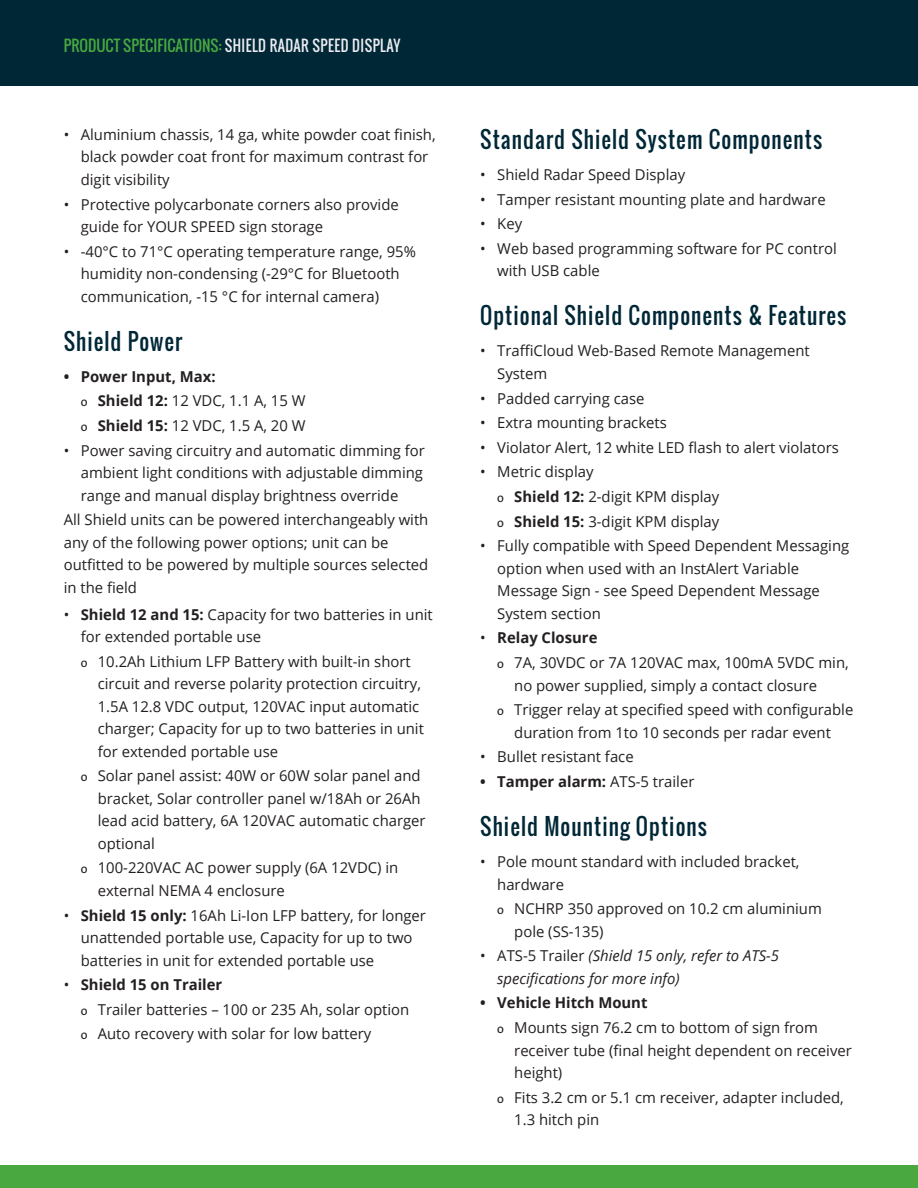
<style>
.page{position:relative;width:918px;height:1188px;background:#fff}
.page>*{position:absolute;margin:0;border:0;box-sizing:border-box;transform-origin:0 0}
.H2_15_20{font:22.5px "Oswald";letter-spacing:.05em;color:#002736;scale:.94 1}
.Body_Copy{font:15px/22.5px "Open Sans";color:#231f20}
.t1{font:700 15px "Open Sans";color:#231f20}
.t2{font:italic 15px/22.5px "Open Sans";color:#231f20}
.t3{font:15px "Oswald";color:#ededf2;scale:.94 1}
.s1{color:#49a83f}
.s2{font-family:"Bitter";font-size:12px}
.s3{font-weight:700}
.s4{font-weight:400}
.s5{font-style:normal}
</style>
<div class="page">
<div style="left:0;top:0;width:918px;height:86px;background:#002736"></div>
<div style="left:0;top:1165px;width:918px;height:23px;background:#49a83f"></div>
<p class="t3" style="left:64px;top:34px;width:360px"><span class="s1">PRODUCT SPECIFICATIONS:</span> SHIELD RADAR SPEED DISPLAY</p>
<p class="Body_Copy" style="left:81px;top:123px;width:356px;text-indent:-17px">• Aluminium chassis, 14 ga, white powder coat finish, black powder coat front for maximum contrast for digit visibility</p>
<p class="Body_Copy" style="left:81px;top:192px;width:320px;text-indent:-17px">• Protective polycarbonate corners also provide guide for YOUR SPEED sign storage</p>
<p class="Body_Copy" style="left:81px;top:240px;width:337px;text-indent:-17px">• -40°C to 71°C operating temperature range, 95% humidity non-condensing (-29°C for Bluetooth communication, -15 °C for internal camera)</p>
<p class="H2_15_20" style="left:64px;top:324px;width:128px">Shield Power</p>
<p class="t1" style="left:64px;top:366px;width:153px">• Power Input, Max:</p>
<p class="Body_Copy" style="left:81px;top:389px;width:226px"><span class="s2">o</span> <span class="s3">Shield 12:</span> 12 VDC, 1.1 A, 15 W</p>
<p class="Body_Copy" style="left:81px;top:414px;width:226px"><span class="s2">o</span> <span class="s3">Shield 15:</span> 12 VDC, 1.5 A, 20 W</p>
<p class="Body_Copy" style="left:81px;top:439px;width:346px;text-indent:-17px">• Power saving circuitry and automatic dimming for ambient light conditions with adjustable dimming range and manual display brightness override</p>
<p class="Body_Copy" style="left:64px;top:508px;width:366px">All Shield units can be powered interchangeably with any of the following power options; unit can be outfitted to be powered by multiple sources selected in the field</p>
<p class="Body_Copy" style="left:81px;top:602px;width:354px;text-indent:-17px">• <span class="s3">Shield 12 and 15:</span> Capacity for two batteries in unit for extended portable use</p>
<p class="Body_Copy" style="left:98px;top:650px;width:328px;text-indent:-17px"><span class="s2">o</span> 10.2Ah Lithium LFP Battery with built-in short circuit and reverse polarity protection circuitry, 1.5A 12.8 VDC output, 120VAC input automatic charger; Capacity for up to two batteries in unit for extended portable use</p>
<p class="Body_Copy" style="left:98px;top:764px;width:329px;text-indent:-17px"><span class="s2">o</span> Solar panel assist: 40W or 60W solar panel and bracket, Solar controller panel w/18Ah or 26Ah lead acid battery, 6A 120VAC automatic charger optional</p>
<p class="Body_Copy" style="left:98px;top:856px;width:302px;text-indent:-17px"><span class="s2">o</span> 100-220VAC AC power supply (6A 12VDC) in external NEMA 4 enclosure</p>
<p class="Body_Copy" style="left:81px;top:904px;width:347px;text-indent:-17px">• <span class="s3">Shield 15 only:</span> 16Ah Li-Ion LFP battery, for longer unattended portable use, Capacity for up to two batteries in unit for extended portable use</p>
<p class="t1" style="left:64px;top:974px;width:160px"><span class="s4">•</span> Shield 15 on Trailer</p>
<p class="Body_Copy" style="left:81px;top:998px;width:330px"><span class="s2">o</span> Trailer batteries – 100 or 235 Ah, solar option</p>
<p class="Body_Copy" style="left:81px;top:1022px;width:292px"><span class="s2">o</span> Auto recovery with solar for low battery</p>
<p class="H2_15_20" style="left:480px;top:122px;width:365px">Standard Shield System Components</p>
<p class="Body_Copy" style="left:480px;top:163px;width:206px">• Shield Radar Speed Display</p>
<p class="Body_Copy" style="left:480px;top:187px;width:347px">• Tamper resistant mounting plate and hardware</p>
<p class="Body_Copy" style="left:480px;top:212px;width:43px">• Key</p>
<p class="Body_Copy" style="left:497px;top:237px;width:341px;text-indent:-17px">• Web based programming software for PC control with USB cable</p>
<p class="H2_15_20" style="left:480px;top:299px;width:391px">Optional Shield Components &amp; Features</p>
<p class="Body_Copy" style="left:497px;top:339px;width:314px;text-indent:-17px">• TraffiCloud Web-Based Remote Management<br>System</p>
<p class="Body_Copy" style="left:480px;top:386px;width:166px">• Padded carrying case</p>
<p class="Body_Copy" style="left:480px;top:411px;width:188px">• Extra mounting brackets</p>
<p class="Body_Copy" style="left:480px;top:436px;width:360px">• Violator Alert, 12 white LED flash to alert violators</p>
<p class="Body_Copy" style="left:480px;top:460px;width:115px">• Metric display</p>
<p class="Body_Copy" style="left:497px;top:485px;width:224px"><span class="s2">o</span> <span class="s3">Shield 12:</span> 2-digit KPM display</p>
<p class="Body_Copy" style="left:497px;top:510px;width:224px"><span class="s2">o</span> <span class="s3">Shield 15:</span> 3-digit KPM display</p>
<p class="Body_Copy" style="left:497px;top:534px;width:353px;text-indent:-17px">• Fully compatible with Speed Dependent Messaging option when used with an InstAlert Variable Message Sign - see Speed Dependent Message System section</p>
<p class="t1" style="left:480px;top:627px;width:119px"><span class="s4">•</span> Relay Closure</p>
<p class="Body_Copy" style="left:514px;top:651px;width:336px;text-indent:-17px"><span class="s2">o</span> 7A, 30VDC or 7A 120VAC max, 100mA 5VDC min, no power supplied, simply a contact closure</p>
<p class="Body_Copy" style="left:497px;top:698px;width:358px;text-align:center"><span class="s2">o</span> Trigger relay at specified speed with configurable duration from 1to 10 seconds per radar event</p>
<p class="Body_Copy" style="left:480px;top:745px;width:155px">• Bullet resistant face</p>
<p class="t1" style="left:480px;top:771px;width:216px">• Tamper alarm: <span class="s4">ATS-5 trailer</span></p>
<p class="H2_15_20" style="left:480px;top:809px;width:243px">Shield Mounting Options</p>
<p class="Body_Copy" style="left:497px;top:850px;width:304px;text-indent:-17px">• Pole mount standard with included bracket, hardware</p>
<p class="Body_Copy" style="left:514px;top:897px;width:309px;text-indent:-17px"><span class="s2">o</span> NCHRP 350 approved on 10.2 cm aluminium pole (SS-135)</p>
<p class="t2" style="left:497px;top:944px;width:283px;text-indent:-17px"><span class="s5">• ATS-5 Trailer</span> (Shield 15 only, refer to ATS-5 specifications for more info)</p>
<p class="t1" style="left:480px;top:992px;width:169px">• Vehicle Hitch Mount</p>
<p class="Body_Copy" style="left:514px;top:1016px;width:339px;text-indent:-17px"><span class="s2">o</span> Mounts sign 76.2 cm to bottom of sign from receiver tube (final height dependent on receiver height)</p>
<p class="Body_Copy" style="left:514px;top:1086px;width:331px;text-indent:-17px"><span class="s2">o</span> Fits 3.2 cm or 5.1 cm receiver, adapter included,<br>1.3 hitch pin</p>
</div>
